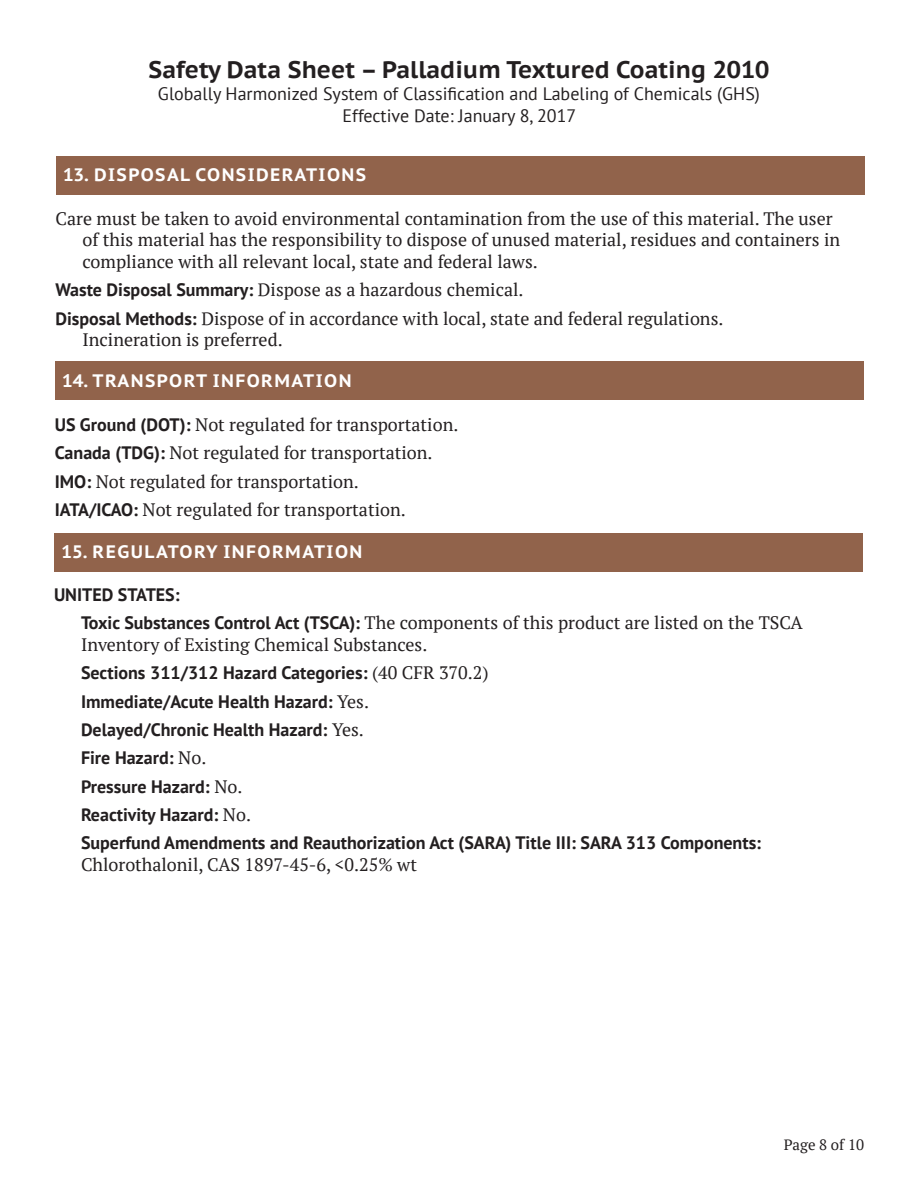
<style>
.page{position:relative;width:918px;height:1188px;background:#fff}
.page>*{position:absolute;margin:0;border:0;box-sizing:border-box;transform-origin:0 0}
.t1{font:700 24px "PT Sans Caption";color:#231f20}
.t2{font:18px/21.6px "PT Serif";color:#231f20}
.t3{font:700 18px/21.6px "PT Sans";color:#231f20}
.t4{font:18px/21.6px "PT Sans";color:#231f20;text-align:center}
.t5{font:700 18px "PT Sans Caption";letter-spacing:.08em;color:#fff}
.t6{font:15px "PT Serif";color:#231f20}
.s1{font-family:"PT Sans";font-weight:700}
.s2{font-family:"PT Serif";font-weight:400}
</style>
<div class="page">
<div style="left:55px;top:533px;width:808px;height:39px;background:#91634b"></div>
<div style="left:56px;top:362px;width:808px;height:38px;background:#91634b"></div>
<div style="left:56px;top:156px;width:809px;height:39px;background:#91634b"></div>
<h1 class="t1" style="left:149px;top:54px;width:622px">Safety Data Sheet – Palladium Textured Coating 2010</h1>
<p class="t4" style="left:158px;top:82px;width:604px">Globally Harmonized System of Classification and Labeling of Chemicals (GHS)<br>Effective Date: January 8, 2017</p>
<p class="t5" style="left:63px;top:162px;width:305px">13. DISPOSAL CONSIDERATIONS</p>
<p class="t2" style="left:82px;top:207px;width:759px;text-indent:-27px">Care must be taken to avoid environmental contamination from the use of this material. The user of this material has the responsibility to dispose of unused material, residues and containers in compliance with all relevant local, state and federal laws.</p>
<p class="t2" style="left:56px;top:279px;width:470px"><span class="s1">Waste Disposal Summary:</span> Dispose as a hazardous chemical.</p>
<p class="t2" style="left:82px;top:307px;width:642px;text-indent:-27px"><span class="s1">Disposal Methods:</span> Dispose of in accordance with local, state and federal regulations.<br>Incineration is preferred.</p>
<p class="t5" style="left:62px;top:368px;width:291px">14. TRANSPORT INFORMATION</p>
<p class="t2" style="left:55px;top:413px;width:405px"><span class="s1">US Ground (DOT):</span> Not regulated for transportation.</p>
<p class="t2" style="left:55px;top:442px;width:379px"><span class="s1">Canada (TDG):</span> Not regulated for transportation.</p>
<p class="t2" style="left:55px;top:470px;width:306px"><span class="s1">IMO:</span> Not regulated for transportation.</p>
<p class="t2" style="left:55px;top:498px;width:353px"><span class="s1">IATA/ICAO:</span> Not regulated for transportation.</p>
<p class="t5" style="left:62px;top:540px;width:302px">15. REGULATORY INFORMATION</p>
<p class="t3" style="left:54px;top:583px;width:127px">UNITED STATES:</p>
<p class="t2" style="left:81px;top:612px;width:723px"><span class="s1">Toxic Substances Control Act (TSCA):</span> The components of this product are listed on the TSCA<br>Inventory of Existing Chemical Substances.</p>
<p class="t3" style="left:81px;top:662px;width:409px">Sections 311/312 Hazard Categories: <span class="s2">(40 CFR 370.2)</span></p>
<p class="t3" style="left:81px;top:690px;width:290px">Immediate/Acute Health Hazard: <span class="s2">Yes.</span></p>
<p class="t3" style="left:81px;top:718px;width:284px">Delayed/Chronic Health Hazard: <span class="s2">Yes.</span></p>
<p class="t3" style="left:81px;top:747px;width:127px">Fire Hazard: <span class="s2">No.</span></p>
<p class="t3" style="left:81px;top:775px;width:163px">Pressure Hazard: <span class="s2">No.</span></p>
<p class="t3" style="left:81px;top:803px;width:172px">Reactivity Hazard: <span class="s2">No.</span></p>
<p class="t3" style="left:81px;top:832px;width:682px">Superfund Amendments and Reauthorization Act (SARA) Title III: SARA 313 Components:<br><span class="s2">Chlorothalonil, CAS 1897-45-6, &lt;0.25% wt</span></p>
<p class="t6" style="left:784px;top:1135px;width:82px">Page 8 of 10</p>
</div>
